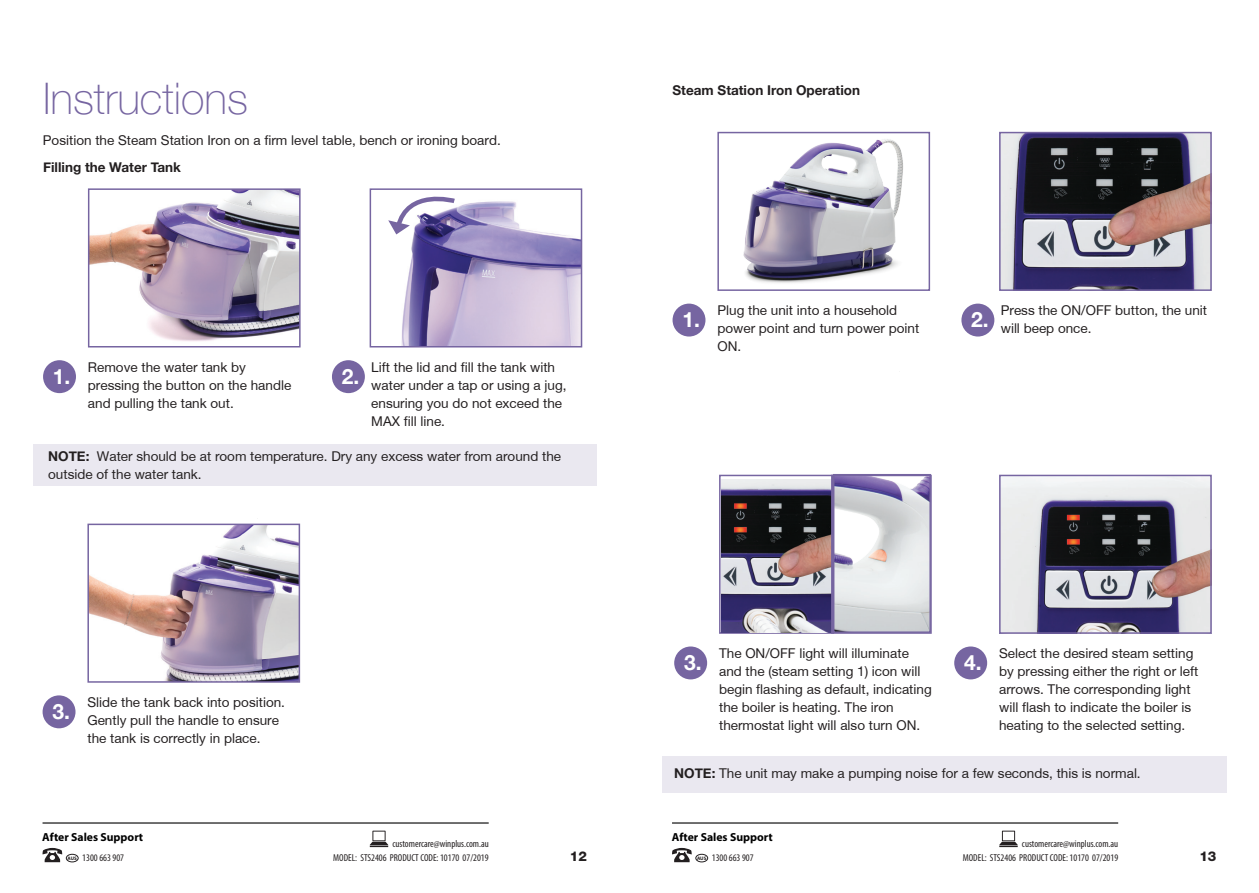
<style>
.page{position:relative;width:1259px;height:893px;background:#fff}
.page>*{position:absolute;margin:0;border:0;box-sizing:border-box;transform-origin:0 0}
.Page_Titles{font:100 43.5px "Helvetica Neue";color:#7665a1}
.Diagram_Number{font:700 21px "Helvetica Neue";color:#fff}
.BodyText{font:13.5px/18px "Helvetica Neue";color:#231f20}
.BodyText-2{font:700 13.5px "Helvetica Neue";color:#231f20}
.t1{font:800 13.5px "Helvetica Neue";color:#231f20}
.t2{font:700 11.7px "Myriad Pro";color:#000}
.t3{font:condensed 10.05px "Myriad Pro";color:#231f20}
.s1{font-weight:700}
.s2{font-weight:700;font-stretch:normal;font-size:5.1px}
</style>
<div class="page">
<svg style="left:370px;top:831px;width:18px;height:16px"></svg>
<hr style="left:43px;top:822px;width:446px;height:2px;background:#000">
<svg style="left:42px;top:848px;width:20px;height:14px"></svg>
<div style="left:66px;top:854px;width:12px;height:8px;border:1px solid #231f20;border-radius:50%"></div>
<svg style="left:999px;top:831px;width:18px;height:16px"></svg>
<hr style="left:672px;top:822px;width:446px;height:2px;background:#000">
<svg style="left:672px;top:848px;width:20px;height:14px"></svg>
<div style="left:695px;top:854px;width:13px;height:8px;border:1px solid #231f20;border-radius:50%"></div>
<div style="left:33px;top:445px;width:563px;height:41px;background:#eae8f0"></div>
<div style="left:332px;top:360px;width:33px;height:33px;background:#7665a1;border-radius:50%"></div>
<div style="left:43px;top:360px;width:33px;height:33px;background:#7665a1;border-radius:50%"></div>
<img style="left:91px;top:191px;width:207px;height:151px">
<div style="left:88px;top:188px;width:213px;height:159px;border:2px solid #7665a1"></div>
<img style="left:396px;top:201px;width:183px;height:143px">
<div style="left:369px;top:188px;width:213px;height:159px;border:2px solid #7665a1"></div>
<div style="left:43px;top:695px;width:32px;height:33px;background:#7665a1;border-radius:50%"></div>
<img style="left:90px;top:527px;width:207px;height:153px">
<div style="left:87px;top:524px;width:213px;height:159px;border:2px solid #7665a1"></div>
<svg style="left:388px;top:188px;width:71px;height:46px"></svg>
<div style="left:662px;top:756px;width:564px;height:36px;background:#eae8f0"></div>
<div style="left:961px;top:304px;width:33px;height:33px;background:#7665a1;border-radius:50%"></div>
<div style="left:672px;top:304px;width:33px;height:33px;background:#7665a1;border-radius:50%"></div>
<div style="left:674px;top:646px;width:33px;height:33px;background:#7665a1;border-radius:50%"></div>
<div style="left:954px;top:646px;width:33px;height:33px;background:#7665a1;border-radius:50%"></div>
<img style="left:743px;top:139px;width:160px;height:144px">
<div style="left:717px;top:132px;width:213px;height:159px;border:2px solid #7665a1"></div>
<img style="left:1002px;top:135px;width:206px;height:153px">
<div style="left:999px;top:132px;width:212px;height:159px;border:2px solid #7665a1"></div>
<div style="left:719px;top:475px;width:212px;height:159px;border:2px solid #7665a1"></div>
<img style="left:1002px;top:478px;width:206px;height:153px">
<div style="left:999px;top:475px;width:212px;height:159px;border:2px solid #7665a1"></div>
<img style="left:721px;top:480px;width:110px;height:152px">
<img style="left:836px;top:477px;width:92px;height:153px">
<div style="left:833px;top:474px;width:98px;height:159px;border:2px solid #7665a1"></div>
<hr style="left:831px;top:475px;width:3px;height:159px;background:#7665a1">
<p class="Page_Titles" style="left:43px;top:66px;width:206px">Instructions</p>
<p class="BodyText" style="left:43px;top:132px;width:459px">Position the Steam Station Iron on a firm level table, bench or ironing board.</p>
<p class="BodyText-2" style="left:43px;top:157px;width:139px">Filling the Water Tank</p>
<p class="BodyText" style="left:88px;top:359px;width:205px">Remove the water tank by pressing the button on the handle and pulling the tank out.</p>
<p class="Diagram_Number" style="left:53px;top:360px;width:19px">1.</p>
<p class="Diagram_Number" style="left:342px;top:360px;width:19px">2.</p>
<p class="BodyText" style="left:371px;top:359px;width:197px">Lift the lid and fill the tank with water under a tap or using a jug, ensuring you do not exceed the<br>MAX fill line.</p>
<p class="BodyText" style="left:48px;top:448px;width:514px"><span class="s1">NOTE:</span> Water should be at room temperature. Dry any excess water from around the outside of the water tank.</p>
<p class="Diagram_Number" style="left:52px;top:695px;width:19px">3.</p>
<p class="BodyText" style="left:87px;top:694px;width:199px">Slide the tank back into position.<br>Gently pull the handle to ensure the tank is correctly in place.</p>
<p class="t2" style="left:42px;top:829px;width:102px">After Sales Support</p>
<p class="t3" style="left:392px;top:837px;width:98px">customercare@winplus.com.au</p>
<p class="BodyText-2" style="left:672px;top:80px;width:189px">Steam Station Iron Operation</p>
<p class="BodyText" style="left:717px;top:302px;width:203px">Plug the unit into a household power point and turn power point<br>ON.</p>
<p class="Diagram_Number" style="left:682px;top:303px;width:19px">1.</p>
<p class="Diagram_Number" style="left:971px;top:303px;width:19px">2.</p>
<p class="BodyText" style="left:1000px;top:302px;width:208px">Press the ON/OFF button, the unit will beep once.</p>
<p class="BodyText" style="left:719px;top:645px;width:214px">The ON/OFF light will illuminate and the (steam setting 1) icon will begin flashing as default, indicating the boiler is heating. The iron thermostat light will also turn ON.</p>
<p class="BodyText" style="left:999px;top:645px;width:201px">Select the desired steam setting by pressing either the right or left arrows. The corresponding light will flash to indicate the boiler is heating to the selected setting.</p>
<p class="BodyText" style="left:674px;top:765px;width:468px"><span class="s1">NOTE:</span> The unit may make a pumping noise for a few seconds, this is normal.</p>
<p class="Diagram_Number" style="left:684px;top:646px;width:19px">3.</p>
<p class="Diagram_Number" style="left:964px;top:646px;width:19px">4.</p>
<p class="t2" style="left:672px;top:829px;width:102px">After Sales Support</p>
<p class="t3" style="left:1022px;top:837px;width:98px">customercare@winplus.com.au</p>
<p class="t3" style="left:68px;top:852px;width:58px"><span class="s2">AUS</span> 1300 663 907</p>
<p class="t3" style="left:333px;top:852px;width:157px">MODEL: STS2406 PRODUCT CODE: 10170 07/2019</p>
<p class="t1" style="left:570px;top:848px;width:19px">12</p>
<p class="t1" style="left:1199px;top:848px;width:19px">13</p>
<p class="t3" style="left:962px;top:852px;width:157px">MODEL: STS2406 PRODUCT CODE: 10170 07/2019</p>
<p class="t3" style="left:697px;top:852px;width:58px"><span class="s2">AUS</span> 1300 663 907</p>
</div>
